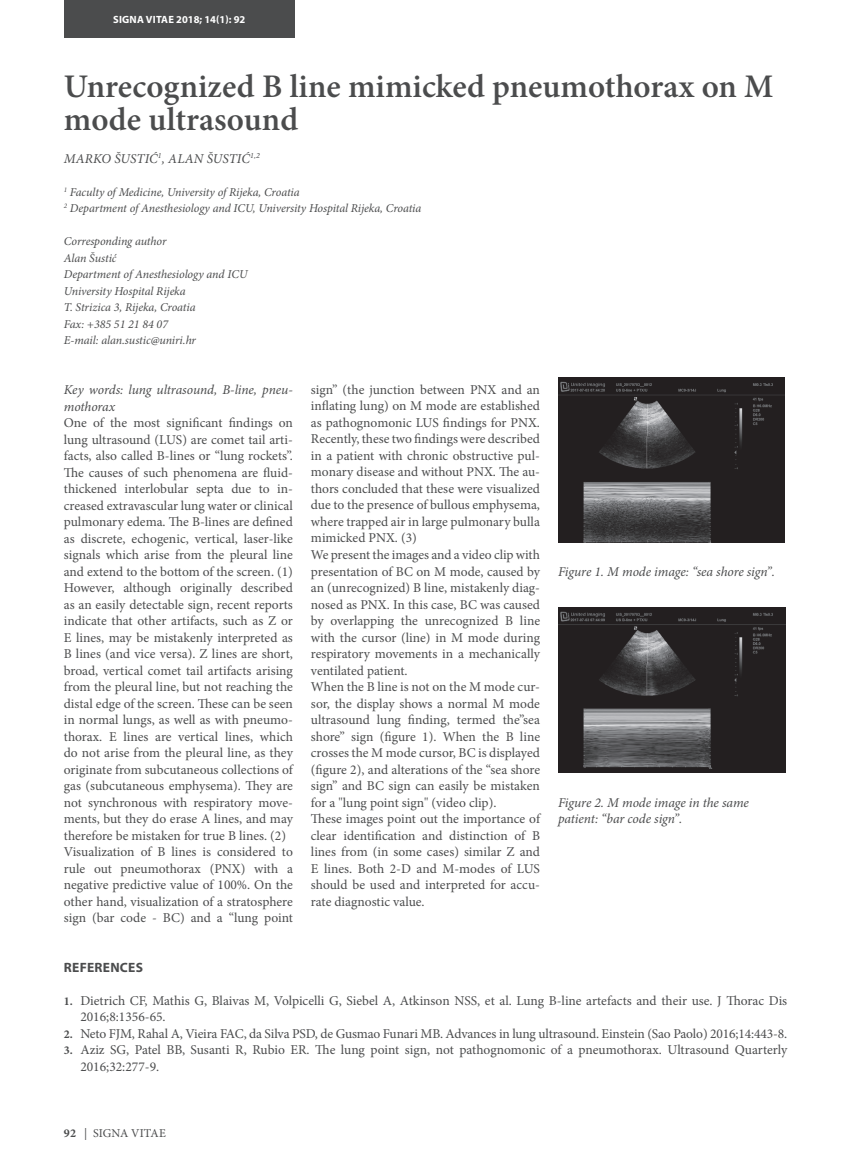
<style>
.page{position:relative;width:851px;height:1170px;background:#fff}
.page>*{position:absolute;margin:0;border:0;box-sizing:border-box;transform-origin:0 0}
.t1{font:600 33px/33px "Minion Pro";color:#4b4c4d}
.t2{font:13.5px/16.5px "Minion Pro";color:#4b4c4d}
.t3{font:italic 13.5px/16.5px "Minion Pro";letter-spacing:-.005em;color:#4b4c4d}
.t4{font:700 13.5px "Myriad Pro";letter-spacing:.02em;color:#4b4c4d}
.t5{font:italic 12px/16.5px "Minion Pro";letter-spacing:-.01em;color:#4b4c4d}
.t6{font:12px "Minion Pro";letter-spacing:.005em;color:#4b4c4d}
.t7{font:700 10.5px "Myriad Pro";letter-spacing:.02em;color:#fff}
.s1{font-weight:700;font-size:12px}
.s2{font-weight:700}
</style>
<div class="page">
<img style="left:558px;top:378px;width:226px;height:165px">
<img style="left:558px;top:607px;width:226px;height:165px">
<div style="left:64px;top:0;width:230px;height:37px;background:#4b4c4d"></div>
<p class="t7" style="left:113px;top:12px;width:134px">SIGNA VITAE 2018; 14(1): 92</p>
<h1 class="t1" style="left:64px;top:70px;width:711px">Unrecognized B line mimicked pneumothorax on M mode ultrasound</h1>
<p class="t3" style="left:64px;top:150px;width:197px">MARKO ŠUSTIĆ<sup>1</sup>, ALAN ŠUSTIĆ<sup>1,2</sup></p>
<p class="t5" style="left:64px;top:184px;width:359px"><sup>1</sup> Faculty of Medicine, University of Rijeka, Croatia<br><sup>2</sup> Department of Anesthesiology and ICU, University Hospital Rijeka, Croatia</p>
<p class="t5" style="left:64px;top:233px;width:185px">Corresponding author<br>Alan Šustić<br>Department of Anesthesiology and ICU<br>University Hospital Rijeka<br>T. Strizica 3, Rijeka, Croatia<br>Fax: +385 51 21 84 07<br>E-mail: alan.sustic@uniri.hr</p>
<p class="t3" style="left:64px;top:381px;width:230px">Key words: lung ultrasound, B-line, pneu&shy;mothorax</p>
<p class="t2" style="left:64px;top:414px;width:230px">One of the most significant findings on lung ultrasound (LUS) are comet tail arti&shy;facts, also called B-lines or “lung rockets”.<br>The causes of such phenomena are fluid&shy;thickened interlobular septa due to in&shy;creased extravascular lung water or clinical pulmonary edema. The B-lines are defined as discrete, echogenic, vertical, laser-like signals which arise from the pleural line and extend to the bottom of the screen. (1)<br>However, although originally described as an easily detectable sign, recent reports indicate that other artifacts, such as Z or E lines, may be mistakenly interpreted as B lines (and vice versa). Z lines are short, broad, vertical comet tail artifacts arising from the pleural line, but not reaching the distal edge of the screen. These can be seen in normal lungs, as well as with pneumo&shy;thorax. E lines are vertical lines, which do not arise from the pleural line, as they originate from subcutaneous collections of gas (subcutaneous emphysema). They are not synchronous with respiratory move&shy;ments, but they do erase A lines, and may therefore be mistaken for true B lines. (2)<br>Visualization of B lines is considered to rule out pneumothorax (PNX) with a negative predictive value of 100%. On the other hand, visualization of a stratosphere sign (bar code - BC) and a “lung point</p>
<p class="t2" style="left:311px;top:381px;width:230px">sign” (the junction between PNX and an inflating lung) on M mode are established as pathognomonic LUS findings for PNX.<br>Recently, these two findings were described in a patient with chronic obstructive pul&shy;monary disease and without PNX. The au&shy;thors concluded that these were visualized due to the presence of bullous emphysema, where trapped air in large pulmonary bulla mimicked PNX. (3)<br>We present the images and a video clip with presentation of BC on M mode, caused by an (unrecognized) B line, mistakenly diag&shy;nosed as PNX. In this case, BC was caused by overlapping the unrecognized B line with the cursor (line) in M mode during respiratory movements in a mechanically ventilated patient.<br>When the B line is not on the M mode cur&shy;sor, the display shows a normal M mode ultrasound lung finding, termed the”sea shore” sign (figure 1). When the B line crosses the M mode cursor, BC is displayed (figure 2), and alterations of the “sea shore sign” and BC sign can easily be mistaken for a "lung point sign" (video clip).<br>These images point out the importance of clear identification and distinction of B lines from (in some cases) similar Z and E lines. Both 2-D and M-modes of LUS should be used and interpreted for accu&shy;rate diagnostic value.</p>
<p class="t3" style="left:558px;top:563px;width:218px">Figure 1. M mode image: “sea shore sign”.</p>
<p class="t3" style="left:558px;top:794px;width:192px">Figure 2. M mode image in the same patient: “bar code sign”.</p>
<p class="t4" style="left:64px;top:958px;width:81px">REFERENCES</p>
<p class="t2" style="left:80px;top:992px;width:708px;text-indent:-17px"><span class="s1">1.</span> Dietrich CF, Mathis G, Blaivas M, Volpicelli G, Siebel A, Atkinson NSS, et al. Lung B-line artefacts and their use. J Thorac Dis<br>2016;8:1356-65.</p>
<p class="t2" style="left:64px;top:1025px;width:724px"><span class="s1">2.</span> Neto FJM, Rahal A, Vieira FAC, da Silva PSD, de Gusmao Funari MB. Advances in lung ultrasound. Einstein (Sao Paolo) 2016;14:443-8.</p>
<p class="t2" style="left:80px;top:1041px;width:708px;text-indent:-17px"><span class="s1">3.</span> Aziz SG, Patel BB, Susanti R, Rubio ER. The lung point sign, not pathognomonic of a pneumothorax. Ultrasound Quarterly<br>2016;32:277-9.</p>
<p class="t6" style="left:64px;top:1124px;width:103px"><span class="s2">92</span> | SIGNA VITAE</p>
</div>
